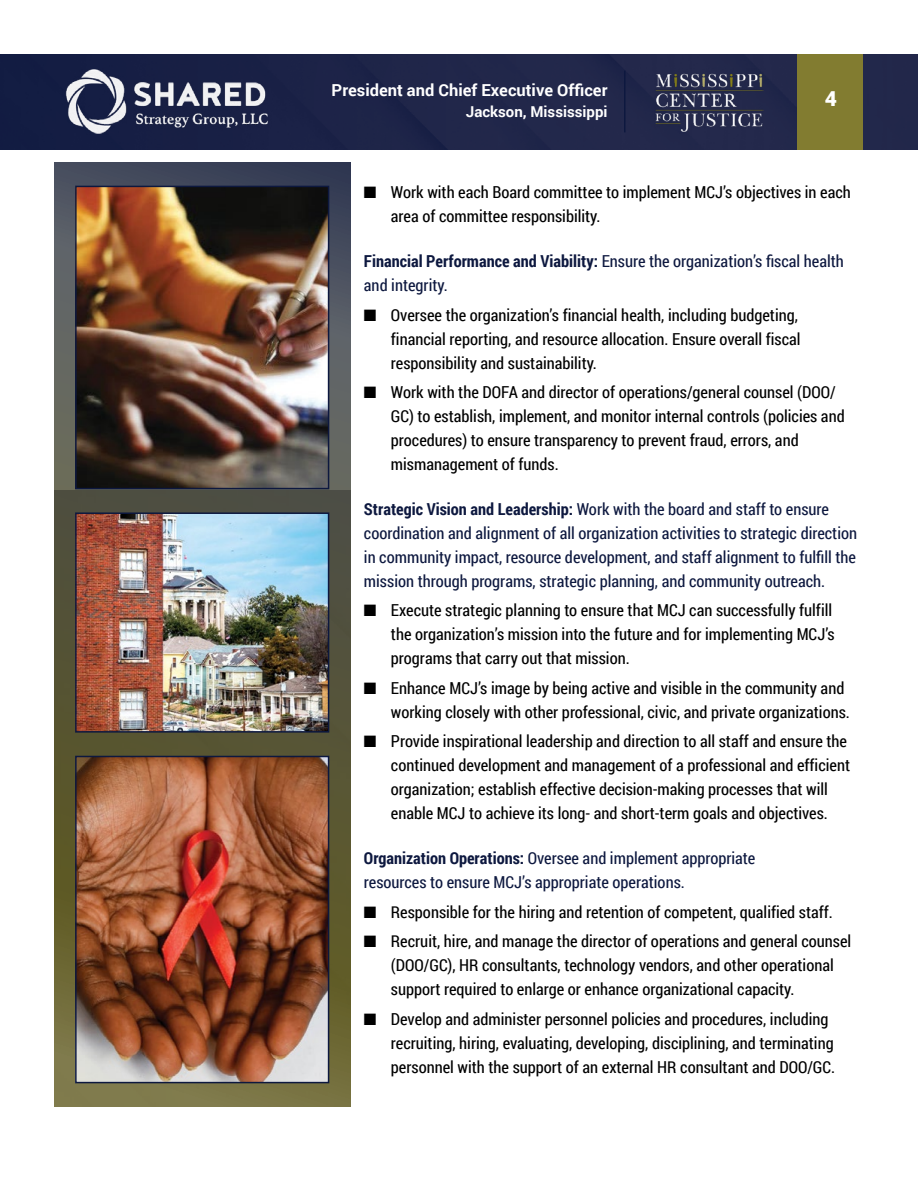
<style>
.page{position:relative;width:918px;height:1188px;background:#fff}
.page>*{position:absolute;margin:0;border:0;box-sizing:border-box;transform-origin:0 0}
.t1{font:900 21px "Roboto";color:#fff}
.t2{font:16.5px/24px "Roboto Condensed";color:#000}
.t3{font:16.5px/24px "Roboto Condensed";color:#0d183f}
.t4{font:700 16.5px "Roboto";color:#fff}
.t5{font:700 15px "Roboto";color:#fff}
.s1{font-weight:700}
</style>
<div class="page">
<svg style="left:0;top:54px;width:918px;height:95px;background:#293051"></svg>
<hr style="left:624px;top:71px;width:2px;height:61px;background:#0d183f">
<div style="left:797px;top:54px;width:66px;height:95px;background:#827c30"></div>
<svg style="left:54px;top:162px;width:296px;height:328px;background:#4f555d"></svg>
<img style="left:54px;top:490px;width:296px;height:617px">
<img style="left:78px;top:189px;width:248px;height:297px">
<div style="left:75px;top:186px;width:254px;height:303px;border:2px solid #0d183f"></div>
<img style="left:78px;top:759px;width:248px;height:321px">
<div style="left:75px;top:756px;width:254px;height:327px;border:2px solid #0d183f"></div>
<img style="left:78px;top:515px;width:248px;height:215px">
<div style="left:75px;top:512px;width:254px;height:221px;border:2px solid #0d183f"></div>
<p class="t4" style="left:332px;top:78px;width:277px">President and Chief Executive Officer</p>
<p class="t5" style="left:466px;top:101px;width:143px">Jackson, Mississippi</p>
<p class="t4" style="left:568px;top:78px;width:17px">f</p>
<p class="t1" style="left:825px;top:83px;width:14px">4</p>
<p class="t2" style="left:391px;top:180px;width:461px;text-indent:-27px">■ Work with each Board committee to implement MCJ’s objectives in each area of committee responsibility.</p>
<p class="t3" style="left:364px;top:249px;width:482px"><span class="s1">Financial Performance and Viability:</span> Ensure the organization’s fiscal health and integrity.</p>
<p class="t2" style="left:391px;top:302px;width:411px;text-indent:-27px">■ Oversee the organization’s financial health, including budgeting, financial reporting, and resource allocation. Ensure overall fiscal responsibility and sustainability.</p>
<p class="t2" style="left:391px;top:380px;width:455px;text-indent:-27px">■ Work with the DOFA and director of operations/general counsel (DOO/ GC) to establish, implement, and monitor internal controls (policies and procedures) to ensure transparency to prevent fraud, errors, and mismanagement of funds.</p>
<p class="t3" style="left:364px;top:497px;width:495px"><span class="s1">Strategic Vision and Leadership:</span> Work with the board and staff to ensure coordination and alignment of all organization activities to strategic direction in community impact, resource development, and staff alignment to fulfill the mission through programs, strategic planning, and community outreach.</p>
<p class="t2" style="left:391px;top:598px;width:445px;text-indent:-27px">■ Execute strategic planning to ensure that MCJ can successfully fulfill the organization’s mission into the future and for implementing MCJ’s programs that carry out that mission.</p>
<p class="t2" style="left:391px;top:675px;width:460px;text-indent:-27px">■ Enhance MCJ’s image by being active and visible in the community and working closely with other professional, civic, and private organizations.</p>
<p class="t2" style="left:391px;top:729px;width:461px;text-indent:-27px">■ Provide inspirational leadership and direction to all staff and ensure the continued development and management of a professional and efficient organization; establish effective decision-making processes that will enable MCJ to achieve its long- and short-term goals and objectives.</p>
<p class="t3" style="left:364px;top:846px;width:393px"><span class="s1">Organization Operations:</span> Oversee and implement appropriate resources to ensure MCJ’s appropriate operations.</p>
<p class="t2" style="left:364px;top:899px;width:470px">■ Responsible for the hiring and retention of competent, qualified staff.</p>
<p class="t2" style="left:391px;top:929px;width:462px;text-indent:-27px">■ Recruit, hire, and manage the director of operations and general counsel (DOO/GC), HR consultants, technology vendors, and other operational support required to enlarge or enhance organizational capacity.</p>
<p class="t2" style="left:391px;top:1006px;width:446px;text-indent:-27px">■ Develop and administer personnel policies and procedures, including recruiting, hiring, evaluating, developing, disciplining, and terminating personnel with the support of an external HR consultant and DOO/GC.</p>
</div>
